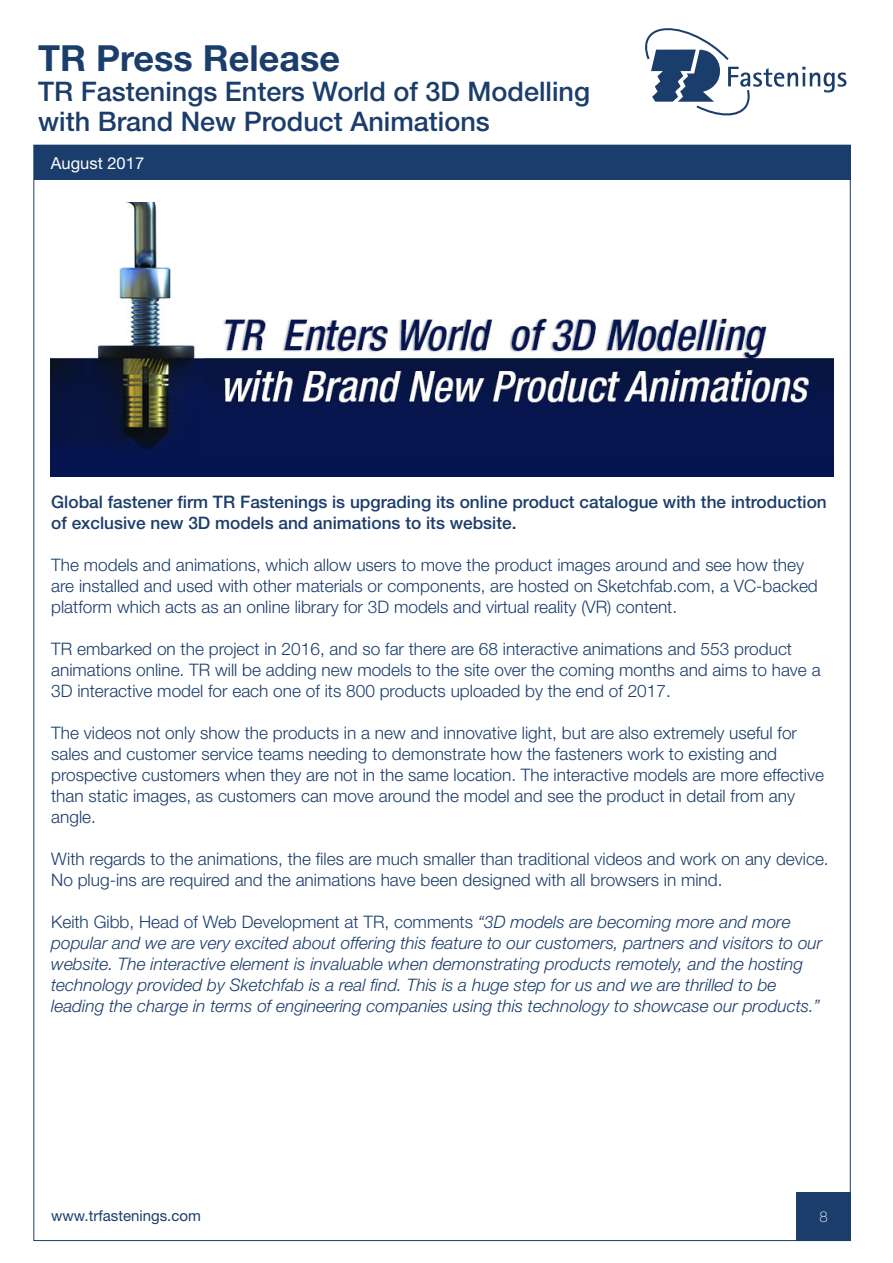
<style>
.page{position:relative;width:893px;height:1263px;background:#fff}
.page>*{position:absolute;margin:0;border:0;box-sizing:border-box;transform-origin:0 0}
.t1{font:700 36px "Helvetica Neue LT Std";color:#1b3d6b}
.t2{font:500 27px/30px "Helvetica Neue LT Std";color:#1b3d6b}
.t3{font:300 17.25px/21px "Helvetica Neue LT Std";color:#1b3d6b}
.t4{font:italic 300 17.25px/21px "Helvetica Neue LT Std";color:#1b3d6b}
.t5{font:500 17.25px/21px "Helvetica Neue LT Std";color:#1b3d6b}
.t6{font:16.5px "Helvetica Neue LT Std";color:#fff}
.t7{font:15px "Helvetica Neue LT Std";color:#1b3d6b}
.t8{font:100 15px "Helvetica Neue LT Std";color:#fff}
.s1{font-style:normal}
</style>
<div class="page">
<div style="left:796px;top:1192px;width:55px;height:49px;background:#1b3d6b"></div>
<div style="left:34px;top:145px;width:816px;height:35px;background:#1b3d6b"></div>
<svg style="left:645px;top:28px;width:201px;height:88px"></svg>
<img style="left:51px;top:203px;width:782px;height:274px">
<h1 class="t1" style="left:38px;top:36px;width:303px">TR Press Release</h1>
<h2 class="t2" style="left:38px;top:76px;width:553px">TR Fastenings Enters World of 3D Modelling with Brand New Product Animations</h2>
<p class="t6" style="left:51px;top:153px;width:95px">August 2017</p>
<p class="t5" style="left:51px;top:491px;width:777px">Global fastener firm TR Fastenings is upgrading its online product catalogue with the introduction of exclusive new 3D models and animations to its website.</p>
<p class="t3" style="left:51px;top:554px;width:768px">The models and animations, which allow users to move the product images around and see how they are installed and used with other materials or components, are hosted on Sketchfab.com, a VC-backed platform which acts as an online library for 3D models and virtual reality (VR) content.</p>
<p class="t3" style="left:51px;top:638px;width:771px">TR embarked on the project in 2016, and so far there are 68 interactive animations and 553 product animations online. TR will be adding new models to the site over the coming months and aims to have a<br>3D interactive model for each one of its 800 products uploaded by the end of 2017.</p>
<p class="t3" style="left:51px;top:722px;width:774px">The videos not only show the products in a new and innovative light, but are also extremely useful for sales and customer service teams needing to demonstrate how the fasteners work to existing and prospective customers when they are not in the same location. The interactive models are more effective than static images, as customers can move around the model and see the product in detail from any angle.</p>
<p class="t3" style="left:51px;top:848px;width:779px">With regards to the animations, the files are much smaller than traditional videos and work on any device.<br>No plug-ins are required and the animations have been designed with all browsers in mind.</p>
<p class="t4" style="left:51px;top:911px;width:773px"><span class="s1">Keith Gibb, Head of Web Development at TR, comments</span> “3D models are becoming more and more popular and we are very excited about offering this feature to our customers, partners and visitors to our website. The interactive element is invaluable when demonstrating products remotely, and the hosting technology provided by Sketchfab is a real find. This is a huge step for us and we are thrilled to be leading the charge in terms of engineering companies using this technology to showcase our products.”</p>
<p class="t7" style="left:51px;top:1207px;width:151px">www.trfastenings.com</p>
<p class="t8" style="left:820px;top:1208px;width:10px">8</p>
</div>
